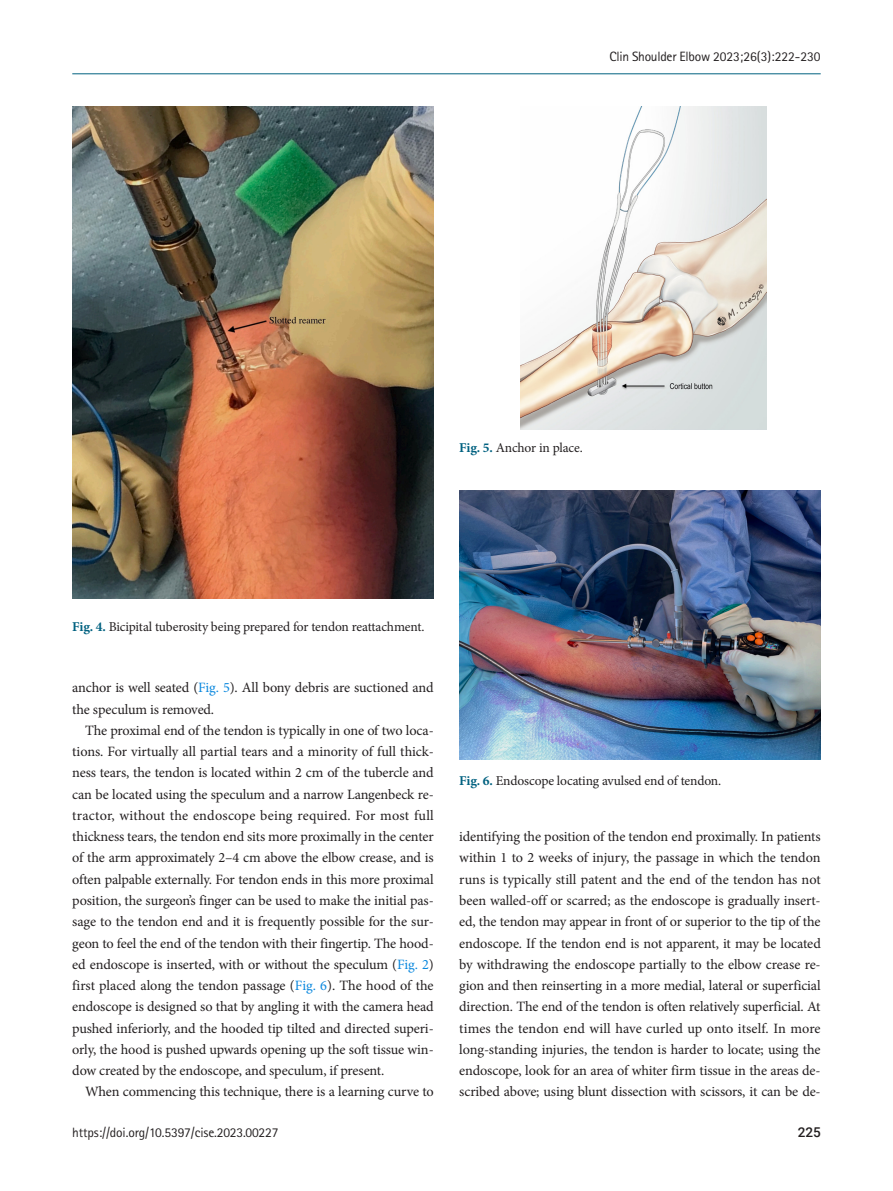
<style>
.page{position:relative;width:893px;height:1191px;background:#fff}
.page>*{position:absolute;margin:0;border:0;box-sizing:border-box;transform-origin:0 0}
.body{font:14.25px/21.3px "Minion Pro";letter-spacing:-.01em;color:#231f20;text-align:justify}
.fig-caption{font:13.5px "Minion Pro";letter-spacing:-.01em;color:#231f20}
.t1{font:13.5px "Rotis Sans Serif Std";letter-spacing:-.01em;color:#231f20}
.t2{font:500 13.5px "Roboto";color:#231f20}
.s1{font-weight:700;color:#006180}
.s2{color:#0b88de}
</style>
<div class="page">
<img style="left:72px;top:106px;width:362px;height:492px">
<img style="left:520px;top:106px;width:247px;height:324px">
<img style="left:459px;top:490px;width:362px;height:270px">
<hr style="left:72px;top:73px;width:749px;height:1px;background:#006180">
<p class="t1" style="left:609px;top:49px;width:213px">Clin Shoulder Elbow 2023;26(3):222-230</p>
<p class="fig-caption" style="left:459px;top:439px;width:125px"><span class="s1">Fig. 5.</span> Anchor in place.</p>
<p class="fig-caption" style="left:72px;top:617px;width:354px"><span class="s1">Fig. 4.</span> Bicipital tuberosity being prepared for tendon reattachment.</p>
<p class="body" style="left:72px;top:677px;width:363px">anchor is well seated (<span class="s2">Fig. 5</span>). All bony debris are suctioned and the speculum is removed.</p>
<p class="body" style="left:72px;top:719px;width:363px;text-indent:13px">The proximal end of the tendon is typically in one of two loca&shy;tions. For virtually all partial tears and a minority of full thick&shy;ness tears, the tendon is located within 2 cm of the tubercle and can be located using the speculum and a narrow Langenbeck re&shy;tractor, without the endoscope being required. For most full thickness tears, the tendon end sits more proximally in the center of the arm approximately 2–4 cm above the elbow crease, and is often palpable externally. For tendon ends in this more proximal position, the surgeon’s finger can be used to make the initial pas&shy;sage to the tendon end and it is frequently possible for the sur&shy;geon to feel the end of the tendon with their fingertip. The hood&shy;ed endoscope is inserted, with or without the speculum (<span class="s2">Fig. 2</span>) first placed along the tendon passage (<span class="s2">Fig. 6</span>). The hood of the endoscope is designed so that by angling it with the camera head pushed inferiorly, and the hooded tip tilted and directed superi&shy;orly, the hood is pushed upwards opening up the soft tissue win&shy;dow created by the endoscope, and speculum, if present.</p>
<p class="body" style="left:85px;top:1081px;width:350px">When commencing this technique, there is a learning curve to</p>
<p class="fig-caption" style="left:459px;top:771px;width:264px"><span class="s1">Fig. 6.</span> Endoscope locating avulsed end of tendon.</p>
<p class="body" style="left:459px;top:826px;width:363px">identifying the position of the tendon end proximally. In patients within 1 to 2 weeks of injury, the passage in which the tendon runs is typically still patent and the end of the tendon has not been walled-off or scarred; as the endoscope is gradually insert&shy;ed, the tendon may appear in front of or superior to the tip of the endoscope. If the tendon end is not apparent, it may be located by withdrawing the endoscope partially to the elbow crease re&shy;gion and then reinserting in a more medial, lateral or superficial direction. The end of the tendon is often relatively superficial. At times the tendon end will have curled up onto itself. In more long-standing injuries, the tendon is harder to locate; using the endoscope, look for an area of whiter firm tissue in the areas de&shy;scribed above; using blunt dissection with scissors, it can be de-</p>
<p class="t1" style="left:72px;top:1124px;width:208px">https://doi.org/10.5397/cise.2023.00227</p>
<p class="t2" style="left:798px;top:1123px;width:25px">225</p>
</div>
